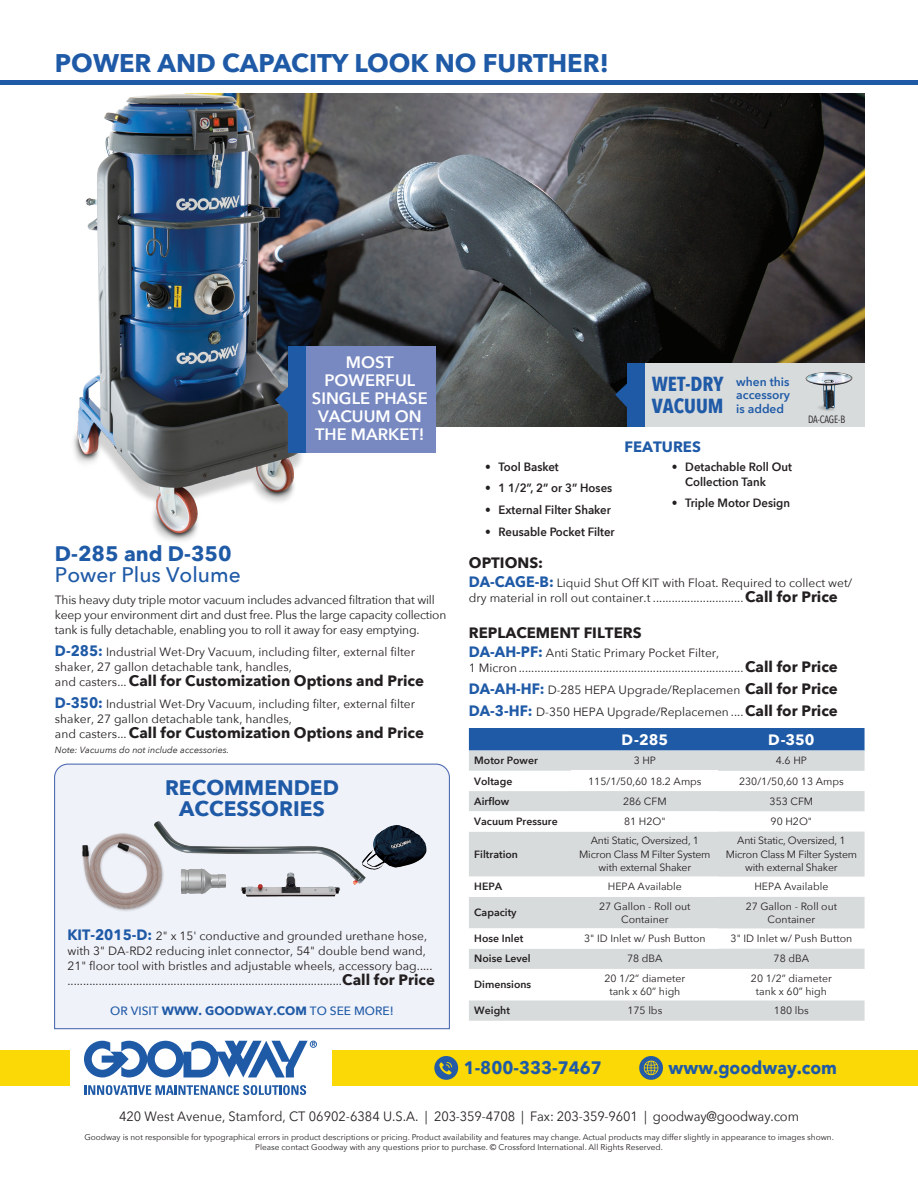
<style>
.page{position:relative;width:918px;height:1188px;background:#fff}
.page>*{position:absolute;margin:0;border:0;box-sizing:border-box;transform-origin:0 0}
.Page_Header{font:700 25.5px "Avenir Next";color:#1f5aa7}
.Body_Header{font:500 21px/21px "Avenir Next";color:#1f5aa7}
.Body_Header-2{font:700 21px/21px "Avenir Next";color:#1f5aa7;text-align:center}
.t1{font:700 20.25px "Avenir Next Condensed";color:#1f5aa7}
.t2{font:700 18px "Avenir Next";color:#1f5aa7;scale:.95 1}
.t3{font:600 16.5px/18px "Avenir Next";color:#fff;text-align:center}
.Body_Copy{font:700 15px "Avenir Next";color:#231f20}
.Body_Header_2{font:700 15px "Avenir Next";color:#231f20}
.Body_Sub-Header{font:700 15px "Avenir Next";color:#fff}
.Product_Call_Out{font:700 15px "Avenir Next";color:#1f5aa7}
.t4{font:13.5px "Avenir Next";letter-spacing:-.01em;color:#231f20;scale:.95 1}
.Body_Copy-2{font:12px/15px "Avenir Next";color:#231f20}
.Body_Copy-3{font:12px/15px "Avenir Next";letter-spacing:-.02em;color:#231f20}
.t5{font:600 12px/15px "Avenir Next";color:#231f20;scale:.95 1}
.Body_Copy-4{font:500 12px "Avenir Next";color:#1f5aa7}
.t6{font:600 12px/13.5px "Avenir Next";color:#1f5aa7;text-align:justify}
.Body_Copy-5{font:10.5px/13.5px "Avenir Next";color:#231f20;text-align:center}
.Body_Copy-6{font:10.5px/13.5px "Avenir Next";letter-spacing:-.02em;color:#231f20;text-align:center}
.Body_Copy-7{font:600 10.5px "Avenir Next";color:#231f20}
.t7{font:10.5px "Avenir Next Condensed";letter-spacing:-.02em;color:#231f20;scale:.95 1}
.Footnote{font:italic 9px "Avenir Next";color:#231f20}
.t8{font:8.25px/10.5px "Avenir Next";color:#231f20;text-align:center}
.s1{font-weight:700}
.s2{font-weight:700;font-size:15px;color:#1f5aa7}
.s3{font-weight:400;font-size:12px}
.s4{font-weight:700;font-size:15px}
</style>
<div class="page">
<div style="left:0;top:80px;width:918px;height:5px;background:#1f5aa7"></div>
<div style="left:332px;top:1050px;width:586px;height:35px;background:#fad906"></div>
<div style="left:0;top:1050px;width:70px;height:35px;background:#fad906"></div>
<svg style="left:84px;top:1085px;width:222px;height:10px"></svg>
<svg style="left:84px;top:1041px;width:233px;height:36px"></svg>
<svg style="left:434px;top:1056px;width:25px;height:24px"></svg>
<svg style="left:639px;top:1056px;width:24px;height:24px"></svg>
<img style="left:304px;top:93px;width:561px;height:334px">
<img style="left:73px;top:93px;width:231px;height:448px">
<div style="left:299px;top:347px;width:137px;height:106px;background:#7889c2"></div>
<svg style="left:275px;top:387px;width:13px;height:26px"></svg>
<div style="left:288px;top:347px;width:17px;height:106px;background:#1f5aa7"></div>
<div style="left:645px;top:363px;width:220px;height:64px;background:#d8dbdc"></div>
<svg style="left:615px;top:382px;width:12px;height:26px"></svg>
<div style="left:627px;top:363px;width:18px;height:64px;background:#1f5aa7"></div>
<img style="left:805px;top:371px;width:48px;height:40px">
<div style="left:54px;top:763px;width:396px;height:267px;background:#f0f2f9"></div>
<img style="left:178px;top:821px;width:188px;height:64px">
<img style="left:67px;top:818px;width:111px;height:101px">
<img style="left:374px;top:825px;width:22px;height:15px">
<img style="left:241px;top:873px;width:100px;height:24px">
<img style="left:181px;top:868px;width:46px;height:27px">
<div style="left:469px;top:728px;width:396px;height:23px;background:#1f5aa7"></div>
<svg style="left:469px;top:751px;width:396px;height:218px;fill:#d8dbdc"></svg>
<svg style="left:469px;top:771px;width:249px;height:178px;fill:#d8dbdc"></svg>
<div style="left:572px;top:771px;width:146px;height:20px;background:#fff"></div>
<svg style="left:469px;top:1000px;width:396px;height:21px;background:#d9dcdd"></svg>
<p class="Page_Header" style="left:55px;top:41px;width:555px">POWER AND CAPACITY LOOK NO FURTHER!</p>
<p class="t3" style="left:312px;top:353px;width:117px">MOST<br>POWERFUL<br>SINGLE PHASE<br>VACUUM ON<br>THE MARKET!</p>
<p class="t5" style="left:485px;top:459px;width:79px">• Tool Basket</p>
<p class="t5" style="left:485px;top:480px;width:135px">• 1 1/2”, 2” or 3” Hoses</p>
<p class="t5" style="left:485px;top:502px;width:134px">• External Filter Shaker</p>
<p class="t5" style="left:485px;top:524px;width:138px">• Reusable Pocket Filter</p>
<p class="t1" style="left:652px;top:372px;width:73px">WET-DRY</p>
<p class="t1" style="left:652px;top:394px;width:73px">VACUUM</p>
<p class="Product_Call_Out" style="left:625px;top:434px;width:78px">FEATURES</p>
<p class="t6" style="left:736px;top:375px;width:55px">when this accessory is added</p>
<p class="t5" style="left:685px;top:459px;width:114px;text-indent:-14px">• Detachable Roll Out<br>Collection Tank</p>
<p class="t5" style="left:672px;top:495px;width:126px">• Triple Motor Design</p>
<p class="t7" style="left:808px;top:410px;width:41px">DA-CAGE-B</p>
<p class="Body_Header" style="left:55px;top:543px;width:187px"><span class="s1">D-285 and D-350<br></span>Power Plus Volume</p>
<p class="Body_Copy-3" style="left:55px;top:592px;width:393px">This heavy duty triple motor vacuum includes advanced filtration that will keep your environment dirt and dust free. Plus the large capacity collection tank is fully detachable, enabling you to roll it away for easy emptying.</p>
<p class="Body_Copy-2" style="left:55px;top:644px;width:362px"><span class="s2">D-285:</span> Industrial Wet-Dry Vacuum, including filter, external filter shaker, 27 gallon detachable tank, handles,</p>
<p class="Body_Copy" style="left:55px;top:668px;width:371px"><span class="s3">and casters...</span> Call for Customization Options and Price</p>
<p class="Body_Copy-2" style="left:55px;top:695px;width:362px"><span class="s2">D-350:</span> Industrial Wet-Dry Vacuum, including filter, external filter shaker, 27 gallon detachable tank, handles,</p>
<p class="Body_Copy" style="left:55px;top:719px;width:371px"><span class="s3">and casters...</span> Call for Customization Options and Price</p>
<p class="Footnote" style="left:55px;top:743px;width:176px">Note: Vacuums do not include accessories.</p>
<p class="Body_Header-2" style="left:165px;top:777px;width:175px">RECOMMENDED<br>ACCESSORIES</p>
<p class="Body_Copy-2" style="left:68px;top:928px;width:369px"><span class="s2">KIT-2015-D:</span> 2" x 15' conductive and grounded urethane hose, with 3" DA-RD2 reducing inlet connector, 54" double bend wand, 21" floor tool with bristles and adjustable wheels, accessory bag..... ........................................................................................<span class="s4">Call for Price</span></p>
<p class="Body_Copy-4" style="left:110px;top:1000px;width:285px">OR VISIT <span class="s1">WWW. GOODWAY.COM</span> TO SEE MORE!</p>
<p class="Body_Header_2" style="left:469px;top:550px;width:76px">OPTIONS:</p>
<p class="Body_Copy-2" style="left:469px;top:575px;width:385px"><span class="s2">DA-CAGE-B:</span> Liquid Shut Off KIT with Float. Required to collect wet/ dry material in roll out container.t .............................<span class="s4">Call for Price</span></p>
<p class="Body_Header_2" style="left:469px;top:619px;width:174px">REPLACEMENT FILTERS</p>
<p class="Body_Copy-2" style="left:469px;top:645px;width:371px"><span class="s2">DA-AH-PF:</span> Anti Static Primary Pocket Filter,<br>1 Micron........................................................................<span class="s4">Call for Price</span></p>
<p class="Body_Copy-2" style="left:469px;top:682px;width:371px"><span class="s2">DA-AH-HF:</span> D-285 HEPA Upgrade/Replacemen <span class="s4">Call for Price</span></p>
<p class="Body_Copy-2" style="left:469px;top:703px;width:371px"><span class="s2">DA-3-HF:</span> D-350 HEPA Upgrade/Replacemen ....<span class="s4">Call for Price</span></p>
<p class="Body_Sub-Header" style="left:622px;top:727px;width:48px">D-285</p>
<p class="Body_Sub-Header" style="left:768px;top:727px;width:48px">D-350</p>
<p class="Body_Copy-7" style="left:474px;top:752px;width:65px">Motor Power</p>
<p class="Body_Copy-5" style="left:634px;top:753px;width:24px">3 HP</p>
<p class="Body_Copy-5" style="left:776px;top:753px;width:33px">4.6 HP</p>
<p class="Body_Copy-7" style="left:474px;top:772px;width:40px">Voltage</p>
<p class="Body_Copy-5" style="left:588px;top:774px;width:115px">115/1/50,60 18.2 Amps</p>
<p class="Body_Copy-5" style="left:739px;top:774px;width:106px">230/1/50,60 13 Amps</p>
<p class="Body_Copy-7" style="left:474px;top:792px;width:37px">Airflow</p>
<p class="Body_Copy-5" style="left:623px;top:794px;width:45px">286 CFM</p>
<p class="Body_Copy-5" style="left:770px;top:794px;width:45px">353 CFM</p>
<p class="Body_Copy-7" style="left:474px;top:812px;width:85px">Vacuum Pressure</p>
<p class="Body_Copy-5" style="left:624px;top:814px;width:43px">81 H2O"</p>
<p class="Body_Copy-5" style="left:771px;top:814px;width:43px">90 H2O"</p>
<p class="Body_Copy-7" style="left:474px;top:845px;width:45px">Filtration</p>
<p class="Body_Copy-6" style="left:579px;top:833px;width:133px">Anti Static, Oversized, 1<br>Micron Class M Filter System with external Shaker</p>
<p class="Body_Copy-6" style="left:726px;top:833px;width:133px">Anti Static, Oversized, 1<br>Micron Class M Filter System with external Shaker</p>
<p class="Body_Copy-7" style="left:474px;top:878px;width:29px">HEPA</p>
<p class="Body_Copy-5" style="left:608px;top:880px;width:76px">HEPA Available</p>
<p class="Body_Copy-5" style="left:754px;top:880px;width:76px">HEPA Available</p>
<p class="Body_Copy-7" style="left:474px;top:904px;width:44px">Capacity</p>
<p class="Body_Copy-5" style="left:599px;top:899px;width:93px">27 Gallon - Roll out<br>Container</p>
<p class="Body_Copy-5" style="left:746px;top:899px;width:93px">27 Gallon - Roll out<br>Container</p>
<p class="Body_Copy-7" style="left:474px;top:930px;width:50px">Hose Inlet</p>
<p class="Body_Copy-5" style="left:584px;top:931px;width:123px">3" ID Inlet w/ Push Button</p>
<p class="Body_Copy-5" style="left:731px;top:931px;width:123px">3" ID Inlet w/ Push Button</p>
<p class="Body_Copy-7" style="left:474px;top:950px;width:58px">Noise Level</p>
<p class="Body_Copy-5" style="left:627px;top:952px;width:37px">78 dBA</p>
<p class="Body_Copy-5" style="left:774px;top:952px;width:37px">78 dBA</p>
<p class="Body_Copy-7" style="left:474px;top:976px;width:58px">Dimensions</p>
<p class="Body_Copy-5" style="left:604px;top:971px;width:82px">20 1/2” diameter tank x 60” high</p>
<p class="Body_Copy-5" style="left:751px;top:971px;width:82px">20 1/2” diameter tank x 60” high</p>
<p class="Body_Copy-7" style="left:474px;top:1002px;width:37px">Weight</p>
<p class="Body_Copy-5" style="left:627px;top:1003px;width:36px">175 lbs</p>
<p class="Body_Copy-5" style="left:774px;top:1003px;width:36px">180 lbs</p>
<h3 class="t2" style="left:464px;top:1052px;width:147px">1-800-333-7467</h3>
<h3 class="t2" style="left:669px;top:1052px;width:179px">www.goodway.com</h3>
<p class="t4" style="left:119px;top:1105px;width:717px">420 West Avenue, Stamford, CT 06902-6384 U.S.A. | 203-359-4708 | Fax: 203-359-9601 | goodway@goodway.com</p>
<p class="t8" style="left:84px;top:1131px;width:751px">Goodway is not responsible for typographical errors in product descriptions or pricing. Product availability and features may change. Actual products may differ slightly in appearance to images shown.<br>Please contact Goodway with any questions prior to purchase. © Crossford International. All Rights Reserved.</p>
</div>
